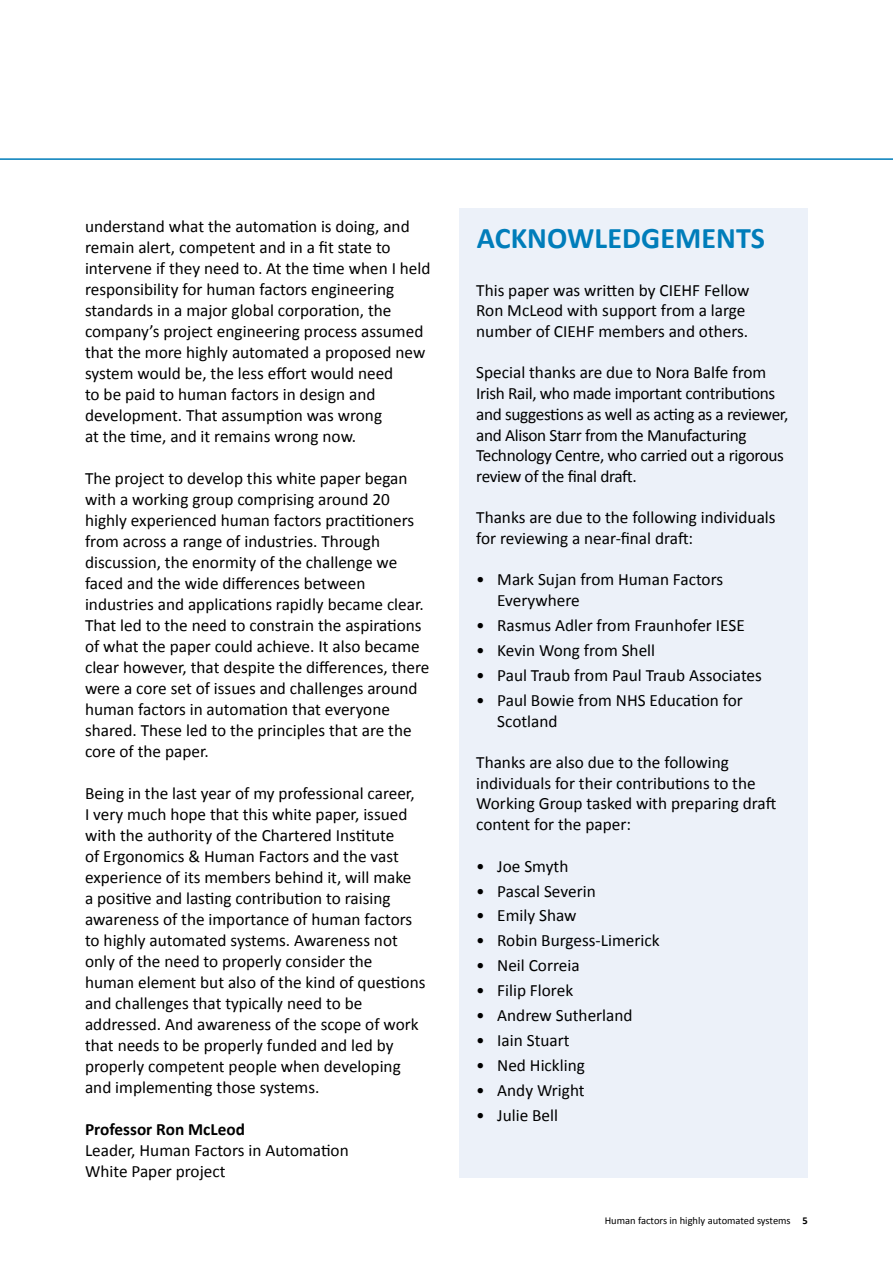
<style>
.page{position:relative;width:893px;height:1263px;background:#fff}
.page>*{position:absolute;margin:0;border:0;box-sizing:border-box;transform-origin:0 0}
.t1{font:700 30px "Calibri";letter-spacing:.005em;color:#007dba}
.t2{font:17.25px/21px "Calibri";color:#000}
.t3{font:17.25px/20.7px "Calibri";letter-spacing:-.02em;color:#000}
.t4{font:700 17.25px "Calibri";color:#000}
.t5{font:10.5px "Calibri";color:#000}
.s1{font-weight:700}
</style>
<div class="page">
<hr style="left:0;top:158px;width:893px;height:2px;background:#007dba">
<div style="left:459px;top:208px;width:349px;height:970px;background:#ecf1f9"></div>
<p class="t2" style="left:85px;top:215px;width:347px">understand what the automation is doing, and remain alert, competent and in a fit state to intervene if they need to. At the time when I held responsibility for human factors engineering standards in a major global corporation, the company’s project engineering process assumed that the more highly automated a proposed new system would be, the less effort would need<br>to be paid to human factors in design and development. That assumption was wrong<br>at the time, and it remains wrong now.</p>
<p class="t2" style="left:85px;top:467px;width:346px">The project to develop this white paper began with a working group comprising around 20 highly experienced human factors practitioners from across a range of industries. Through discussion, the enormity of the challenge we faced and the wide differences between industries and applications rapidly became clear.<br>That led to the need to constrain the aspirations of what the paper could achieve. It also became clear however, that despite the differences, there were a core set of issues and challenges around human factors in automation that everyone shared. These led to the principles that are the core of the paper.</p>
<p class="t2" style="left:85px;top:782px;width:342px">Being in the last year of my professional career,<br>I very much hope that this white paper, issued with the authority of the Chartered Institute<br>of Ergonomics &amp; Human Factors and the vast experience of its members behind it, will make<br>a positive and lasting contribution to raising awareness of the importance of human factors to highly automated systems. Awareness not only of the need to properly consider the human element but also of the kind of questions and challenges that typically need to be addressed. And awareness of the scope of work that needs to be properly funded and led by properly competent people when developing and implementing those systems.</p>
<p class="t4" style="left:85px;top:1117px;width:161px">Professor Ron McLeod</p>
<p class="t2" style="left:85px;top:1139px;width:265px">Leader, Human Factors in Automation<br>White Paper project</p>
<p class="t1" style="left:477px;top:217px;width:290px">ACKNOWLEDGEMENTS</p>
<p class="t2" style="left:476px;top:279px;width:275px">This paper was written by CIEHF Fellow<br>Ron McLeod with support from a large number of CIEHF members and others.</p>
<p class="t3" style="left:476px;top:362px;width:314px">Special thanks are due to Nora Balfe from Irish Rail, who made important contributions and suggestions as well as acting as a reviewer, and Alison Starr from the Manufacturing Technology Centre, who carried out a rigorous review of the final draft.</p>
<p class="t2" style="left:476px;top:507px;width:301px">Thanks are due to the following individuals for reviewing a near-final draft:</p>
<p class="t2" style="left:497px;top:569px;width:227px;text-indent:-21px">• Mark Sujan from Human Factors<br>Everywhere</p>
<p class="t2" style="left:476px;top:614px;width:270px">• Rasmus Adler from Fraunhofer IESE</p>
<p class="t2" style="left:476px;top:639px;width:180px">• Kevin Wong from Shell</p>
<p class="t2" style="left:476px;top:664px;width:287px">• Paul Traub from Paul Traub Associates</p>
<p class="t2" style="left:497px;top:689px;width:247px;text-indent:-21px">• Paul Bowie from NHS Education for<br>Scotland</p>
<p class="t2" style="left:476px;top:751px;width:302px">Thanks are also due to the following individuals for their contributions to the Working Group tasked with preparing draft content for the paper:</p>
<p class="t2" style="left:476px;top:855px;width:94px">• Joe Smyth</p>
<p class="t2" style="left:476px;top:880px;width:121px">• Pascal Severin</p>
<p class="t2" style="left:476px;top:905px;width:102px">• Emily Shaw</p>
<p class="t2" style="left:476px;top:930px;width:185px">• Robin Burgess-Limerick</p>
<p class="t2" style="left:476px;top:955px;width:105px">• Neil Correia</p>
<p class="t2" style="left:476px;top:980px;width:98px">• Filip Florek</p>
<p class="t2" style="left:476px;top:1004px;width:158px">• Andrew Sutherland</p>
<p class="t2" style="left:476px;top:1029px;width:95px">• Iain Stuart</p>
<p class="t2" style="left:476px;top:1054px;width:110px">• Ned Hickling</p>
<p class="t2" style="left:476px;top:1079px;width:110px">• Andy Wright</p>
<p class="t2" style="left:476px;top:1104px;width:83px">• Julie Bell</p>
<p class="t5" style="left:605px;top:1213px;width:205px">Human factors in highly automated systems <span class="s1">5</span></p>
</div>
